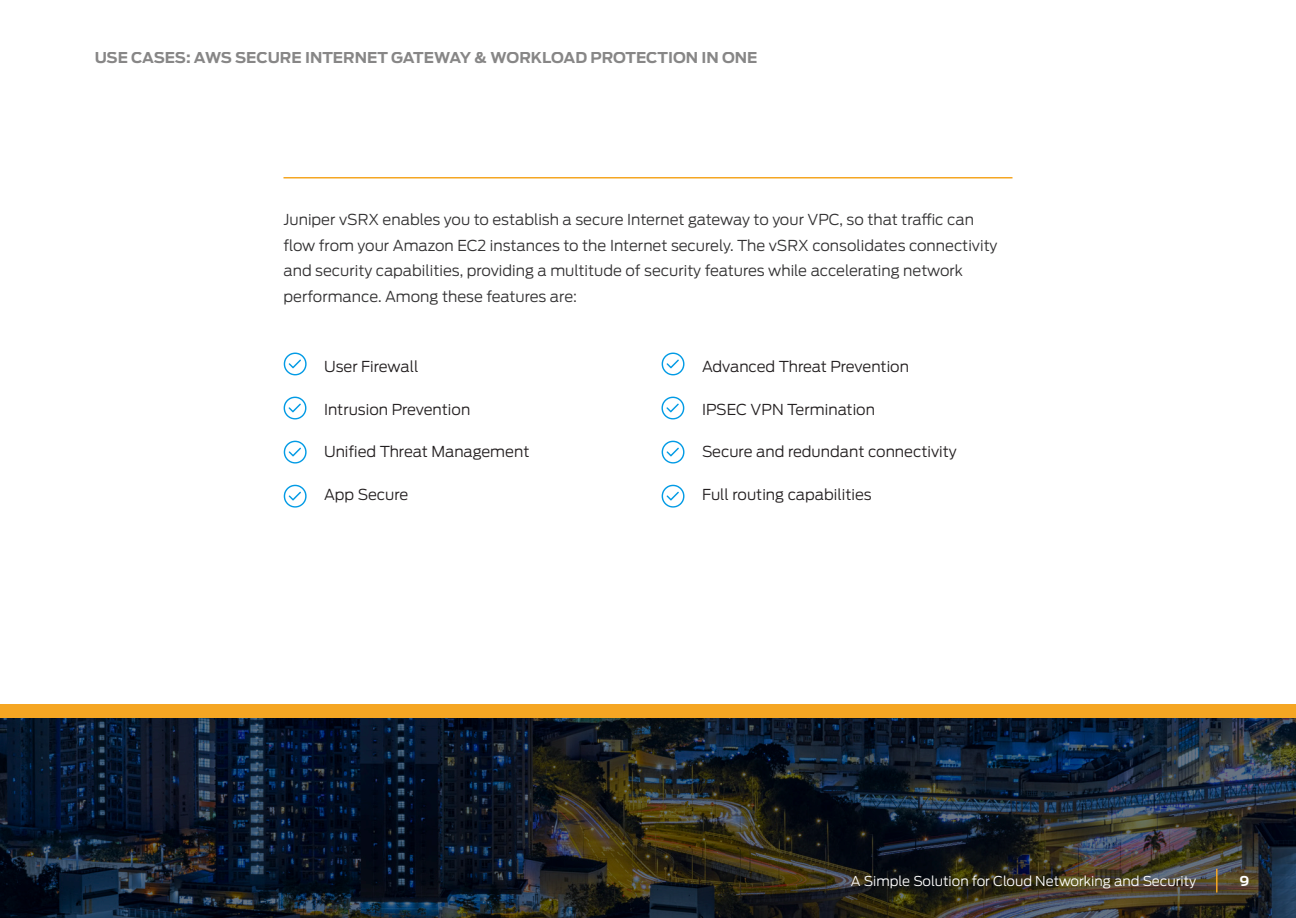
<style>
.page{position:relative;width:1296px;height:918px;background:#fff}
.page>*{position:absolute;margin:0;border:0;box-sizing:border-box;transform-origin:0 0}
.t1{font:300 15px/25.5px "Antenna";color:#323132}
.Paragraph_Style_1{font:300 15px "Antenna";color:#231f20}
.t2{font:700 15px "Antenna";color:#5f5e5e}
.t3{font:300 13.5px "Antenna";color:#fff}
.t4{font:700 13.5px "Antenna";color:#fff}
</style>
<div class="page">
<img style="left:0;top:718px;width:1296px;height:200px">
<hr style="left:284px;top:177px;width:728px;height:1px;background:#f5a623">
<div style="left:0;top:705px;width:1296px;height:13px;background:#f5a623"></div>
<hr style="left:1216px;top:869px;width:2px;height:24px;background:#f5a623">
<svg style="left:284px;top:353px;width:23px;height:22px"></svg>
<svg style="left:662px;top:353px;width:22px;height:22px"></svg>
<svg style="left:284px;top:397px;width:22px;height:22px"></svg>
<svg style="left:662px;top:397px;width:22px;height:22px"></svg>
<svg style="left:284px;top:441px;width:23px;height:23px"></svg>
<svg style="left:284px;top:485px;width:23px;height:23px"></svg>
<svg style="left:662px;top:441px;width:22px;height:23px"></svg>
<svg style="left:662px;top:485px;width:22px;height:23px"></svg>
<p class="t2" style="left:94px;top:48px;width:664px">USE CASES: AWS SECURE INTERNET GATEWAY &amp; WORKLOAD PROTECTION IN ONE</p>
<p class="t1" style="left:284px;top:206px;width:716px">Juniper vSRX enables you to establish a secure Internet gateway to your VPC, so that traffic can flow from your Amazon EC2 instances to the Internet securely. The vSRX consolidates connectivity and security capabilities, providing a multitude of security features while accelerating network performance. Among these features are:</p>
<p class="Paragraph_Style_1" style="left:324px;top:357px;width:96px">User Firewall</p>
<p class="Paragraph_Style_1" style="left:324px;top:399px;width:148px">Intrusion Prevention</p>
<p class="Paragraph_Style_1" style="left:324px;top:442px;width:207px">Unified Threat Management</p>
<p class="Paragraph_Style_1" style="left:324px;top:485px;width:86px">App Secure</p>
<p class="Paragraph_Style_1" style="left:702px;top:357px;width:209px">Advanced Threat Prevention</p>
<p class="Paragraph_Style_1" style="left:702px;top:399px;width:175px">IPSEC VPN Termination</p>
<p class="Paragraph_Style_1" style="left:702px;top:442px;width:256px">Secure and redundant connectivity</p>
<p class="Paragraph_Style_1" style="left:702px;top:485px;width:171px">Full routing capabilities</p>
<p class="t3" style="left:851px;top:872px;width:347px">A Simple Solution for Cloud Networking and Security</p>
<p class="t4" style="left:1240px;top:871px;width:11px">9</p>
</div>
